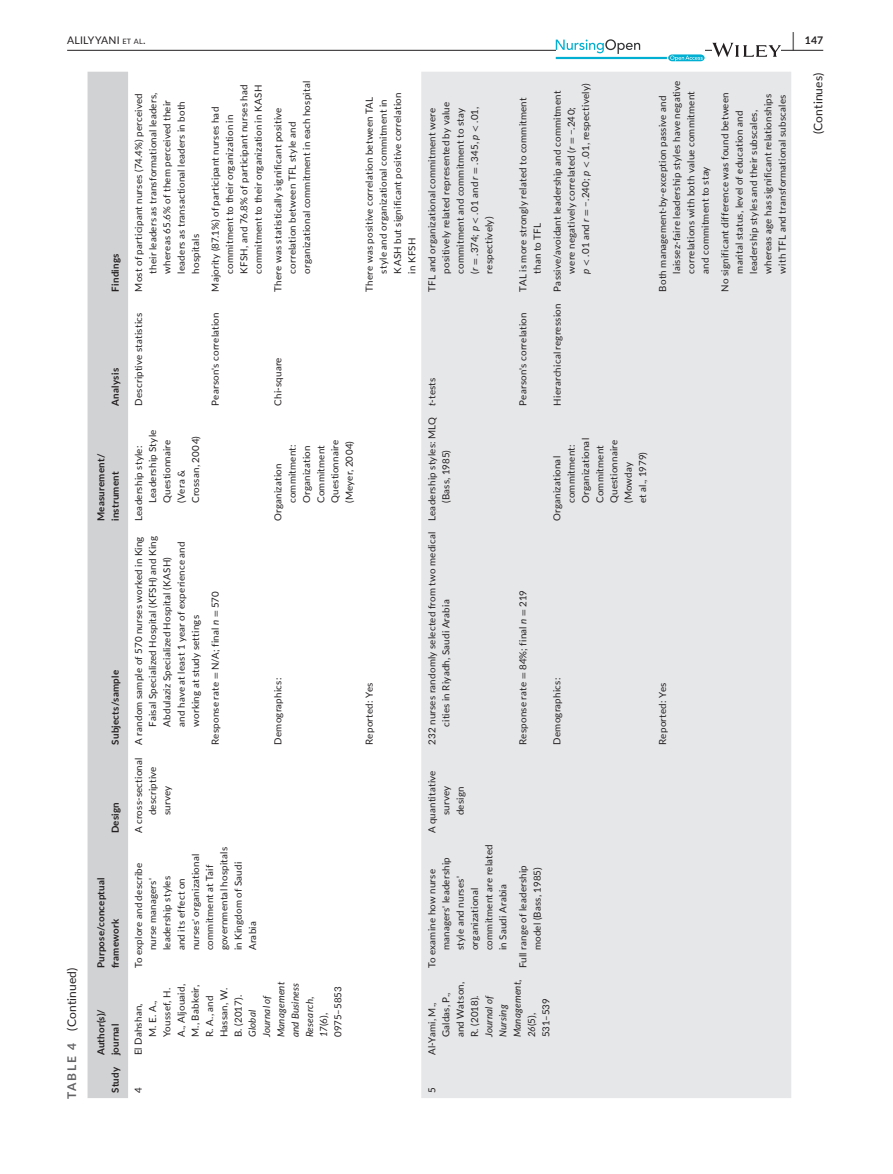
<style>
.page{position:relative;width:893px;height:1174px;background:#fff}
.page>*{position:absolute;margin:0;border:0;box-sizing:border-box;transform-origin:0 0}
.t1{font:700 19.5px "Lato";color:#231f20;scale:.48 1}
.t2{font:12px "Lato";letter-spacing:.015em;color:#231f20}
.t3{font:10.5px "Lato";letter-spacing:.015em;color:#231f20}
.t4{font:700 10.5px "Lato";color:#231f20}
.t5{font:9.75px/14.2px "Lato";letter-spacing:.02em;color:#231f20}
.t6{font:700 9.75px/14.2px "Lato";letter-spacing:.025em;color:#231f20}
.t7{font:italic 9.75px/14.2px "Lato";letter-spacing:.02em;color:#231f20}
.s1{font-size:7.35px}
.s2{font-weight:700;color:#636366}
.s3{font-family:"STIX"}
.s4{font-style:italic}
.s5{font-style:normal}
</style>
<div class="page">
<hr style="left:67px;top:50px;width:756px;height:1px;background:#231f20">
<svg style="left:556px;top:39px;width:149px;height:22px"></svg>
<svg style="left:712px;top:43px;width:69px;height:14px"></svg>
<div style="left:88px;top:72px;width:40px;height:1026px;background:#d1d2d4"></div>
<div style="left:421px;top:72px;width:370px;height:1026px;background:#e6e7e9"></div>
<h1 class="t1" style="left:792px;top:25px;width:7px">|</h1>
<p class="t3" style="left:67px;top:33px;width:80px">ALILYYANI <span class="s1">et al</span>.</p>
<p class="t4" style="left:805px;top:33px;width:20px">147</p>
<p class="t2" style="left:63px;top:1099px;width:133px;rotate:-90deg"><span class="s2">TABLE 4</span> (Continued)</p>
<p class="t6" style="left:108px;top:291px;width:39px;rotate:-90deg">Findings</p>
<p class="t6" style="left:108px;top:405px;width:39px;rotate:-90deg">Analysis</p>
<p class="t6" style="left:94px;top:521px;width:69px;rotate:-90deg">Measurement/ instrument</p>
<p class="t6" style="left:108px;top:744px;width:76px;rotate:-90deg">Subjects/sample</p>
<p class="t6" style="left:108px;top:833px;width:33px;rotate:-90deg">Design</p>
<p class="t6" style="left:94px;top:968px;width:92px;rotate:-90deg">Purpose/conceptual framework</p>
<p class="t6" style="left:94px;top:1055px;width:48px;rotate:-90deg">Author(s)/ journal</p>
<p class="t6" style="left:108px;top:1092px;width:27px;rotate:-90deg">Study</p>
<p class="t5" style="left:131px;top:273px;width:182px;text-indent:-18px;rotate:-90deg">Most of participant nurses (74.4%) perceived their leaders as transformational leaders, whereas 65.6% of them perceived their leaders as transactional leaders in both hospitals</p>
<p class="t5" style="left:131px;top:405px;width:94px;rotate:-90deg">Descriptive statistics</p>
<p class="t5" style="left:131px;top:503px;width:75px;text-indent:-18px;rotate:-90deg">Leadership style:<br>Leadership Style<br>Questionnaire (Vera &amp;<br>Crossan, 2004)</p>
<p class="t5" style="left:131px;top:726px;width:192px;text-indent:-18px;rotate:-90deg">A random sample of 570 nurses worked in King Faisal Specialized Hospital (KFSH) and King Abdulaziz Specialized Hospital (KASH)<br>and have at least 1 year of experience and working at study settings</p>
<p class="t5" style="left:131px;top:815px;width:59px;text-indent:-18px;rotate:-90deg">A cross-sectional descriptive survey</p>
<p class="t5" style="left:208px;top:273px;width:191px;text-indent:-18px;rotate:-90deg">Majority (87.1%) of participant nurses had commitment to their organization in KFSH, and 76.8% of participant nurses had commitment to their organization in KASH</p>
<p class="t5" style="left:208px;top:405px;width:95px;rotate:-90deg">Pearson's correlation</p>
<p class="t5" style="left:208px;top:744px;width:155px;rotate:-90deg">Response rate <span class="s3">=</span> N/A; final <span class="s4">n</span> <span class="s3">=</span> 570</p>
<p class="t5" style="left:131px;top:950px;width:105px;text-indent:-18px;rotate:-90deg">To explore and describe nurse managers' leadership styles<br>and its effect on nurses' organizational commitment at Taif governmental hospitals in Kingdom of Saudi<br>Arabia</p>
<p class="t5" style="left:271px;top:273px;width:194px;text-indent:-18px;rotate:-90deg">There was statistically significant positive correlation between TFL style and organizational commitment in each hospital</p>
<p class="t5" style="left:271px;top:405px;width:50px;rotate:-90deg">Chi-square</p>
<p class="t5" style="left:270px;top:503px;width:65px;text-indent:-18px;rotate:-90deg">Organization commitment:<br>Organization<br>Commitment<br>Questionnaire (Meyer, 2004)</p>
<p class="t5" style="left:270px;top:744px;width:68px;rotate:-90deg">Demographics:</p>
<p class="t5" style="left:131px;top:1037px;width:55px;text-indent:-18px;rotate:-90deg">El Dahshan,<br>M. E. A.,<br>Youssef, H.<br>A., Aljouaid,<br>M., Babkeir,<br>R. A., and<br>Hassan, W.<br>B. (2017).</p>
<p class="t7" style="left:245px;top:1037px;width:57px;rotate:-90deg">Global<br>Journal of<br>Management and Business<br>Research<span class="s5">,<br></span>17<span class="s5">(6),<br>0975–5853</span></p>
<p class="t5" style="left:362px;top:273px;width:182px;text-indent:-18px;rotate:-90deg">There was positive correlation between TAL style and organizational commitment in KASH but significant positive correlation in KFSH</p>
<p class="t5" style="left:362px;top:744px;width:63px;rotate:-90deg">Reported: Yes</p>
<p class="t5" style="left:424px;top:273px;width:173px;text-indent:-18px;rotate:-90deg">TFL and organizational commitment were positively related represented by value commitment and commitment to stay (<span class="s4">r</span> <span class="s3">=</span> .374; <span class="s4">p</span> <span class="s3">&lt;</span> .01 and <span class="s4">r</span> <span class="s3">=</span> .345, <span class="s4">p</span> <span class="s3">&lt;</span> .01, respectively)</p>
<p class="t5" style="left:424px;top:405px;width:30px;rotate:-90deg"><span class="s4">t</span>-tests</p>
<p class="t5" style="left:424px;top:503px;width:88px;text-indent:-18px;rotate:-90deg">Leadership styles: MLQ (Bass, 1985)</p>
<p class="t5" style="left:424px;top:726px;width:196px;text-indent:-18px;rotate:-90deg">232 nurses randomly selected from two medical cities in Riyadh, Saudi Arabia</p>
<p class="t5" style="left:424px;top:833px;width:64px;text-align:center;rotate:-90deg">A quantitative survey<br>design</p>
<p class="t5" style="left:424px;top:950px;width:107px;text-indent:-18px;rotate:-90deg">To examine how nurse managers' leadership style and nurses' organizational commitment are related in Saudi Arabia</p>
<p class="t5" style="left:515px;top:273px;width:178px;text-indent:-18px;rotate:-90deg">TAL is more strongly related to commitment than to TFL</p>
<p class="t5" style="left:515px;top:405px;width:95px;rotate:-90deg">Pearson's correlation</p>
<p class="t5" style="left:550px;top:273px;width:192px;text-indent:-132px;rotate:-90deg">Hierarchical regression Passive/avoidant leadership and commitment were negatively correlated (<span class="s4">r</span> <span class="s3">=</span> −.240;<br><span class="s4">p</span> <span class="s3">&lt;</span> .01 and <span class="s4">r</span> <span class="s3">=</span> −.240; <span class="s4">p</span> <span class="s3">&lt;</span> .01, respectively)</p>
<p class="t5" style="left:550px;top:503px;width:66px;text-indent:-18px;rotate:-90deg">Organizational commitment:<br>Organizational<br>Commitment<br>Questionnaire (Mowday<br>et al., 1979)</p>
<p class="t5" style="left:515px;top:744px;width:156px;rotate:-90deg">Response rate <span class="s3">=</span> 84%; final <span class="s4">n</span> <span class="s3">=</span> 219</p>
<p class="t5" style="left:550px;top:744px;width:68px;rotate:-90deg">Demographics:</p>
<p class="t5" style="left:515px;top:968px;width:105px;text-align:right;rotate:-90deg">Full range of leadership model (Bass, 1985)</p>
<p class="t5" style="left:424px;top:1037px;width:57px;text-indent:-18px;rotate:-90deg">Al-Yami, M.,<br>Galdas, P., and Watson,<br>R. (2018).</p>
<p class="t7" style="left:481px;top:1037px;width:59px;rotate:-90deg">Journal of<br>Nursing<br>Management<span class="s5">,<br></span>26<span class="s5">(5),<br>531–539</span></p>
<p class="t5" style="left:655px;top:273px;width:194px;text-indent:-18px;rotate:-90deg">Both management-by-exception passive and laissez-faire leadership styles have negative correlations with both value commitment and commitment to stay</p>
<p class="t5" style="left:718px;top:273px;width:183px;text-indent:-18px;rotate:-90deg">No significant difference was found between marital status, level of education and leadership styles and their subscales, whereas age has significant relationships with TFL and transformational subscales</p>
<p class="t5" style="left:655px;top:744px;width:63px;rotate:-90deg">Reported: Yes</p>
<p class="t5" style="left:131px;top:1092px;width:7px;rotate:-90deg">4</p>
<p class="t5" style="left:424px;top:1092px;width:7px;rotate:-90deg">5</p>
<p class="t2" style="left:810px;top:134px;width:63px;rotate:-90deg">(Continues)</p>
</div>
